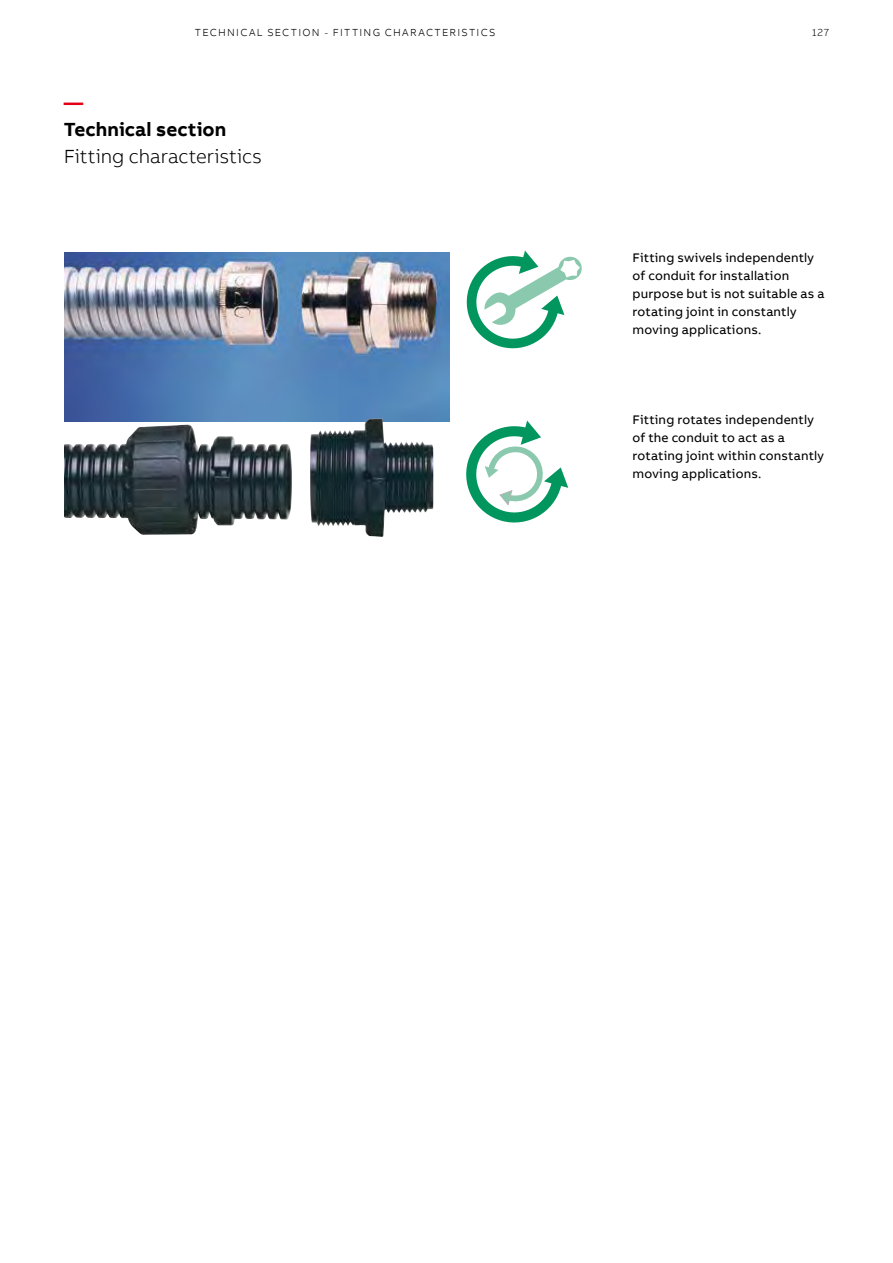
<style>
.page{position:relative;width:893px;height:1263px;background:#fff}
.page>*{position:absolute;margin:0;border:0;box-sizing:border-box;transform-origin:0 0}
.t1{font:300 19.5px "AB Bvoice";letter-spacing:-.005em;color:#000}
.t2{font:700 19.5px "AB Bvoice";letter-spacing:.005em;color:#000}
.t3{font:700 19.5px "AB Bvoice";color:#e30015}
.t4{font:12.75px/18px "AB Bvoice";letter-spacing:.015em;color:#000}
.t5{font:300 10.5px "AB Bvoice";letter-spacing:.12em;color:#000}
</style>
<div class="page">
<svg style="left:467px;top:421px;width:101px;height:101px"></svg>
<svg style="left:467px;top:251px;width:115px;height:97px"></svg>
<img style="left:64px;top:253px;width:385px;height:169px">
<img style="left:64px;top:418px;width:369px;height:119px">
<p class="t5" style="left:195px;top:26px;width:302px">TECHNICAL SECTION - FITTING CHARACTERISTICS</p>
<p class="t5" style="left:812px;top:26px;width:19px">127</p>
<h1 class="t3" style="left:64px;top:90px;width:21px">—</h1>
<h1 class="t2" style="left:64px;top:117px;width:164px">Technical section</h1>
<h1 class="t1" style="left:64px;top:145px;width:200px">Fitting characteristics</h1>
<p class="t4" style="left:632px;top:249px;width:194px">Fitting swivels independently of conduit for installation purpose but is not suitable as a rotating joint in constantly moving applications.</p>
<p class="t4" style="left:632px;top:411px;width:193px">Fitting rotates independently of the conduit to act as a rotating joint within constantly moving applications.</p>
</div>
